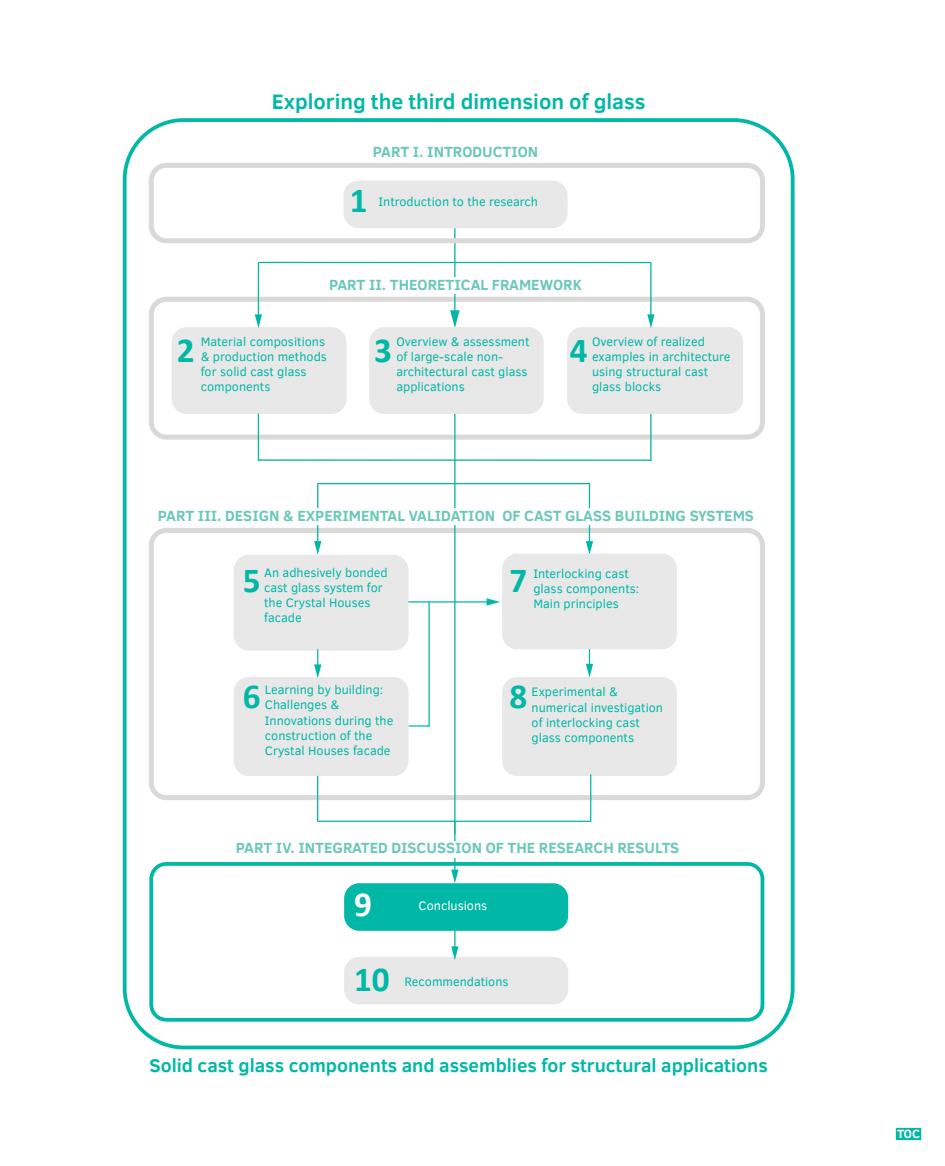
<style>
.page{position:relative;width:945px;height:1166px;background:#fff}
.page>*{position:absolute;margin:0;border:0;box-sizing:border-box;transform-origin:0 0}
.t1{font:700 35.18px/74.2px "Calibri";color:#00b8a5}
.t2{font:700 21.35px "Clear Sans";color:#00b8a5}
.t3{font:700 18.9px "Clear Sans";color:#00b8a5}
.t4{font:700 15.05px "Clear Sans";color:#6ac7b9}
.t5{font:12.6px/15px "Clear Sans";color:#00b8a5}
.t6{font:12.6px "Clear Sans";color:#fff}
.t7{font:700 12.25px "Clear Sans";color:#fff}
.s1{color:#fff}
</style>
<div class="page">
<div style="left:149px;top:297px;width:616px;height:142px;border:5px solid #d9d9d8;border-radius:15px"></div>
<hr style="left:454px;top:228px;width:2px;height:85px;background:#00b8a5">
<svg style="left:450px;top:310px;width:10px;height:17px"></svg>
<div style="left:172px;top:277px;width:554px;height:16px;background:#fff"></div>
<div style="left:149px;top:862px;width:615px;height:159px;border:4px solid #00b8a5;border-radius:15px"></div>
<hr style="left:454px;top:821px;width:2px;height:51px;background:#00b8a5">
<svg style="left:451px;top:869px;width:8px;height:14px"></svg>
<div style="left:148px;top:840px;width:612px;height:17px;background:#fff"></div>
<div style="left:149px;top:528px;width:616px;height:272px;border:5px solid #d9d9d8;border-radius:15px"></div>
<hr style="left:454px;top:414px;width:2px;height:420px;background:#00b8a5">
<hr style="left:317px;top:483px;width:1px;height:60px;background:#00b8a5">
<svg style="left:314px;top:541px;width:7px;height:14px"></svg>
<hr style="left:589px;top:483px;width:1px;height:60px;background:#00b8a5">
<svg style="left:586px;top:541px;width:7px;height:12px"></svg>
<div style="left:502px;top:677px;width:175px;height:99px;background:#e9e8e9;border-radius:15px"></div>
<div style="left:502px;top:553px;width:175px;height:96px;background:#e9e8e9;border-radius:15px"></div>
<div style="left:234px;top:677px;width:175px;height:99px;background:#e9e8e9;border-radius:15px"></div>
<div style="left:234px;top:555px;width:175px;height:95px;background:#e9e8e9;border-radius:15px"></div>
<div style="left:567px;top:327px;width:176px;height:87px;background:#e9e8e9;border-radius:15px"></div>
<div style="left:369px;top:327px;width:175px;height:87px;background:#e9e8e9;border-radius:15px"></div>
<div style="left:344px;top:883px;width:224px;height:47px;background:#00b8a5;border-radius:15px"></div>
<div style="left:344px;top:956px;width:224px;height:48px;background:#e9e8e9;border-radius:15px"></div>
<div style="left:343px;top:181px;width:225px;height:47px;background:#e9e8e9;border-radius:15px"></div>
<div style="left:172px;top:327px;width:174px;height:87px;background:#e9e8e9;border-radius:15px"></div>
<div style="left:149px;top:163px;width:616px;height:80px;border:5px solid #d9d9d8;border-radius:15px"></div>
<hr style="left:258px;top:262px;width:393px;height:1px;background:#00b8a5">
<hr style="left:258px;top:262px;width:1px;height:55px;background:#00b8a5">
<svg style="left:255px;top:314px;width:7px;height:14px"></svg>
<hr style="left:650px;top:262px;width:2px;height:55px;background:#00b8a5">
<svg style="left:647px;top:314px;width:8px;height:14px"></svg>
<hr style="left:258px;top:459px;width:393px;height:2px;background:#00b8a5">
<hr style="left:258px;top:413px;width:1px;height:48px;background:#00b8a5">
<hr style="left:650px;top:414px;width:2px;height:47px;background:#00b8a5">
<hr style="left:318px;top:483px;width:272px;height:1px;background:#00b8a5">
<svg style="left:314px;top:649px;width:7px;height:29px"></svg>
<svg style="left:586px;top:649px;width:7px;height:28px"></svg>
<hr style="left:408px;top:601px;width:81px;height:1px;background:#00b8a5">
<svg style="left:487px;top:598px;width:13px;height:7px"></svg>
<svg style="left:409px;top:725px;width:19px;height:1px"></svg>
<hr style="left:428px;top:602px;width:2px;height:124px;background:#00b8a5">
<hr style="left:318px;top:820px;width:273px;height:2px;background:#00b8a5">
<hr style="left:590px;top:774px;width:1px;height:47px;background:#00b8a5">
<hr style="left:317px;top:776px;width:1px;height:45px;background:#00b8a5">
<svg style="left:451px;top:929px;width:8px;height:31px"></svg>
<div style="left:123px;top:118px;width:672px;height:931px;border:4px solid #00b8a5;border-radius:59px"></div>
<div style="left:895px;top:1127px;width:27px;height:13px;background:#00b8a5;border:1px solid #fff"></div>
<p class="t2" style="left:272px;top:86px;width:375px">Exploring the third dimension of glass</p>
<p class="t4" style="left:373px;top:141px;width:167px">PART I. INTRODUCTION</p>
<p class="t1" style="left:350px;top:163px;width:19px">1</p>
<p class="t5" style="left:379px;top:194px;width:161px">Introduction to the research</p>
<p class="t4" style="left:329px;top:274px;width:255px">PART II. THEORETICAL FRAMEWORK</p>
<p class="t5" style="left:201px;top:334px;width:128px">Material compositions &amp; production methods for solid cast glass components</p>
<p class="t5" style="left:396px;top:334px;width:135px">Overview &amp; assessment of large-scale non&shy;architectural cast glass applications</p>
<p class="t5" style="left:592px;top:334px;width:140px">Overview of realized examples in architecture using structural cast glass blocks</p>
<p class="t1" style="left:177px;top:313px;width:19px">2</p>
<p class="t1" style="left:374px;top:313px;width:19px">3</p>
<p class="t1" style="left:570px;top:313px;width:19px">4</p>
<p class="t4" style="left:158px;top:505px;width:598px">PART III. DESIGN &amp; EXPERIMENTAL VALIDATION OF CAST GLASS BUILDING SYSTEMS</p>
<p class="t5" style="left:264px;top:564px;width:125px">an adhesively bonded cast glass system for the Crystal Houses facade</p>
<p class="t1" style="left:243px;top:543px;width:19px">5</p>
<p class="t1" style="left:509px;top:543px;width:19px">7</p>
<p class="t5" style="left:533px;top:566px;width:107px">Interlocking cast glass components:<br>Main principles</p>
<p class="t5" style="left:265px;top:682px;width:130px">learning by building:<br>Challenges &amp;<br>Innovations during the construction of the<br>Crystal Houses facade</p>
<p class="t1" style="left:243px;top:659px;width:19px">6</p>
<p class="t1" style="left:509px;top:659px;width:19px">8</p>
<p class="t5" style="left:532px;top:684px;width:133px">experimental &amp; numerical investigation of interlocking cast glass components</p>
<p class="t4" style="left:236px;top:837px;width:445px">PART IV. INTEGRATED DISCUSSION OF THE RESEARCH RESULTS</p>
<p class="t1" style="left:354px;top:867px;width:37px"><span class="s1">9<br></span>10</p>
<p class="t6" style="left:419px;top:897px;width:70px">Conclusions</p>
<p class="t5" style="left:404px;top:973px;width:106px">Recommendations</p>
<p class="t3" style="left:149px;top:1051px;width:620px">Solid cast glass components and assemblies for structural applications</p>
<p class="t7" style="left:897px;top:1124px;width:25px">TOC</p>
</div>
